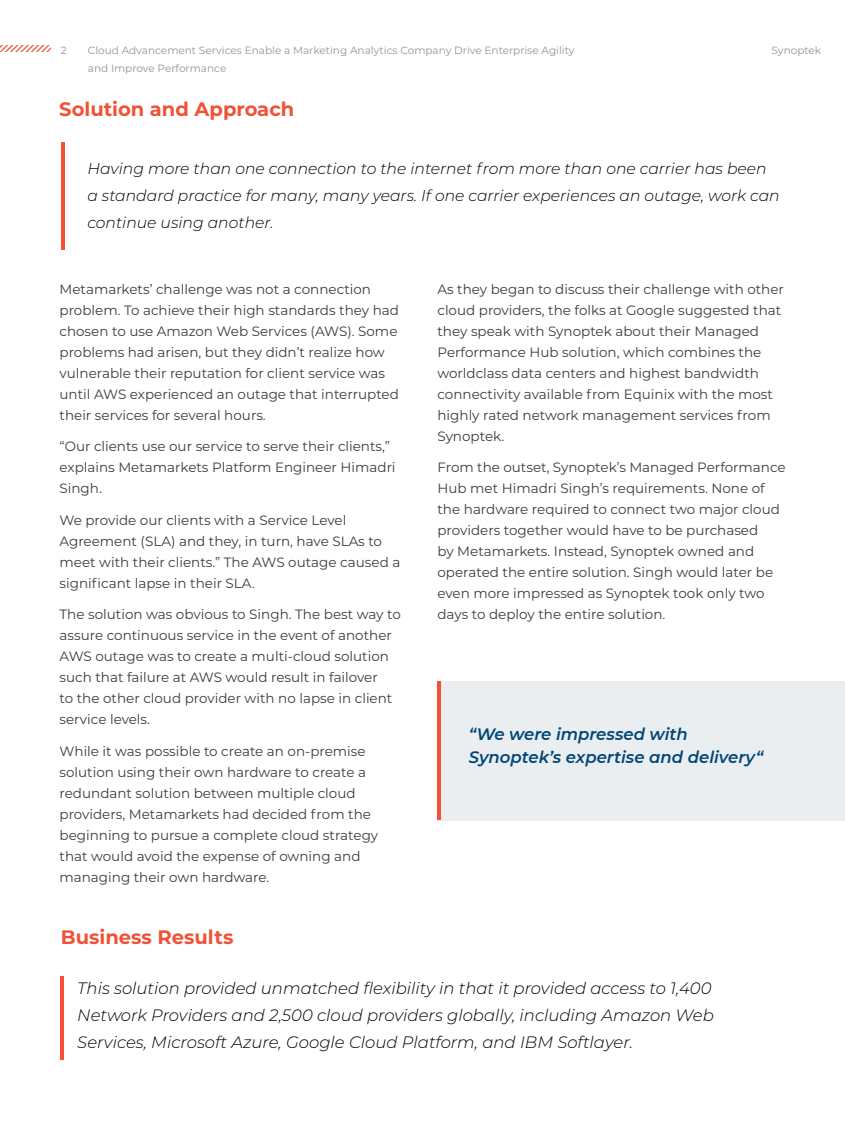
<style>
.page{position:relative;width:845px;height:1125px;background:#fff}
.page>*{position:absolute;margin:0;border:0;box-sizing:border-box;transform-origin:0 0}
.t1{font:700 19.5px "Montserrat";color:#f05238}
.t2{font:italic 300 16.5px/27px "Montserrat";color:#000}
.t3{font:italic 600 16.5px/22.5px "Montserrat";color:#004677}
.t4{font:italic 300 15.6px/27px "Montserrat";color:#000}
.t5{font:13.5px/21px "Montserrat";color:#3c3c3c}
.t6{font:10.5px/18px "Montserrat";color:#949494}
</style>
<div class="page">
<svg style="left:0;top:45px;width:50px;height:7px"></svg>
<hr style="left:61px;top:143px;width:3px;height:107px;background:#f84f35">
<div style="left:437px;top:681px;width:407px;height:139px;background:#eaeef1"></div>
<hr style="left:437px;top:681px;width:3px;height:139px;background:#f84f35">
<hr style="left:61px;top:976px;width:3px;height:84px;background:#f84f35">
<p class="t6" style="left:61px;top:41px;width:7px">2</p>
<p class="t6" style="left:88px;top:41px;width:488px">Cloud Advancement Services Enable a Marketing Analytics Company Drive Enterprise Agility and Improve Performance</p>
<p class="t6" style="left:771px;top:41px;width:51px">Synoptek</p>
<h1 class="t1" style="left:59px;top:95px;width:236px">Solution and Approach</h1>
<p class="t4" style="left:87px;top:154px;width:693px">Having more than one connection to the internet from more than one carrier has been a standard practice for many, many years. If one carrier experiences an outage, work can continue using another.</p>
<p class="t5" style="left:59px;top:278px;width:341px">Metamarkets’ challenge was not a connection problem. To achieve their high standards they had chosen to use Amazon Web Services (AWS). Some problems had arisen, but they didn’t realize how vulnerable their reputation for client service was until AWS experienced an outage that interrupted their services for several hours.</p>
<p class="t5" style="left:59px;top:435px;width:337px">“Our clients use our service to serve their clients,” explains Metamarkets Platform Engineer Himadri<br>Singh.</p>
<p class="t5" style="left:59px;top:509px;width:342px">We provide our clients with a Service Level Agreement (SLA) and they, in turn, have SLAs to meet with their clients.” The AWS outage caused a significant lapse in their SLA.</p>
<p class="t5" style="left:59px;top:603px;width:343px">The solution was obvious to Singh. The best way to assure continuous service in the event of another AWS outage was to create a multi-cloud solution such that failure at AWS would result in failover<br>to the other cloud provider with no lapse in client service levels.</p>
<p class="t5" style="left:59px;top:740px;width:320px">While it was possible to create an on-premise solution using their own hardware to create a redundant solution between multiple cloud providers, Metamarkets had decided from the beginning to pursue a complete cloud strategy that would avoid the expense of owning and managing their own hardware.</p>
<p class="t5" style="left:437px;top:278px;width:348px">As they began to discuss their challenge with other cloud providers, the folks at Google suggested that they speak with Synoptek about their Managed Performance Hub solution, which combines the worldclass data centers and highest bandwidth connectivity available from Equinix with the most highly rated network management services from Synoptek.</p>
<p class="t5" style="left:437px;top:456px;width:350px">From the outset, Synoptek’s Managed Performance Hub met Himadri Singh’s requirements. None of the hardware required to connect two major cloud providers together would have to be purchased<br>by Metamarkets. Instead, Synoptek owned and operated the entire solution. Singh would later be even more impressed as Synoptek took only two days to deploy the entire solution.</p>
<p class="t3" style="left:469px;top:723px;width:296px">“We were impressed with<br>Synoptek’s expertise and delivery“</p>
<h1 class="t1" style="left:61px;top:923px;width:174px">Business Results</h1>
<p class="t2" style="left:77px;top:974px;width:638px">This solution provided unmatched flexibility in that it provided access to 1,400<br>Network Providers and 2,500 cloud providers globally, including Amazon Web<br>Services, Microsoft Azure, Google Cloud Platform, and IBM Softlayer.</p>
</div>
